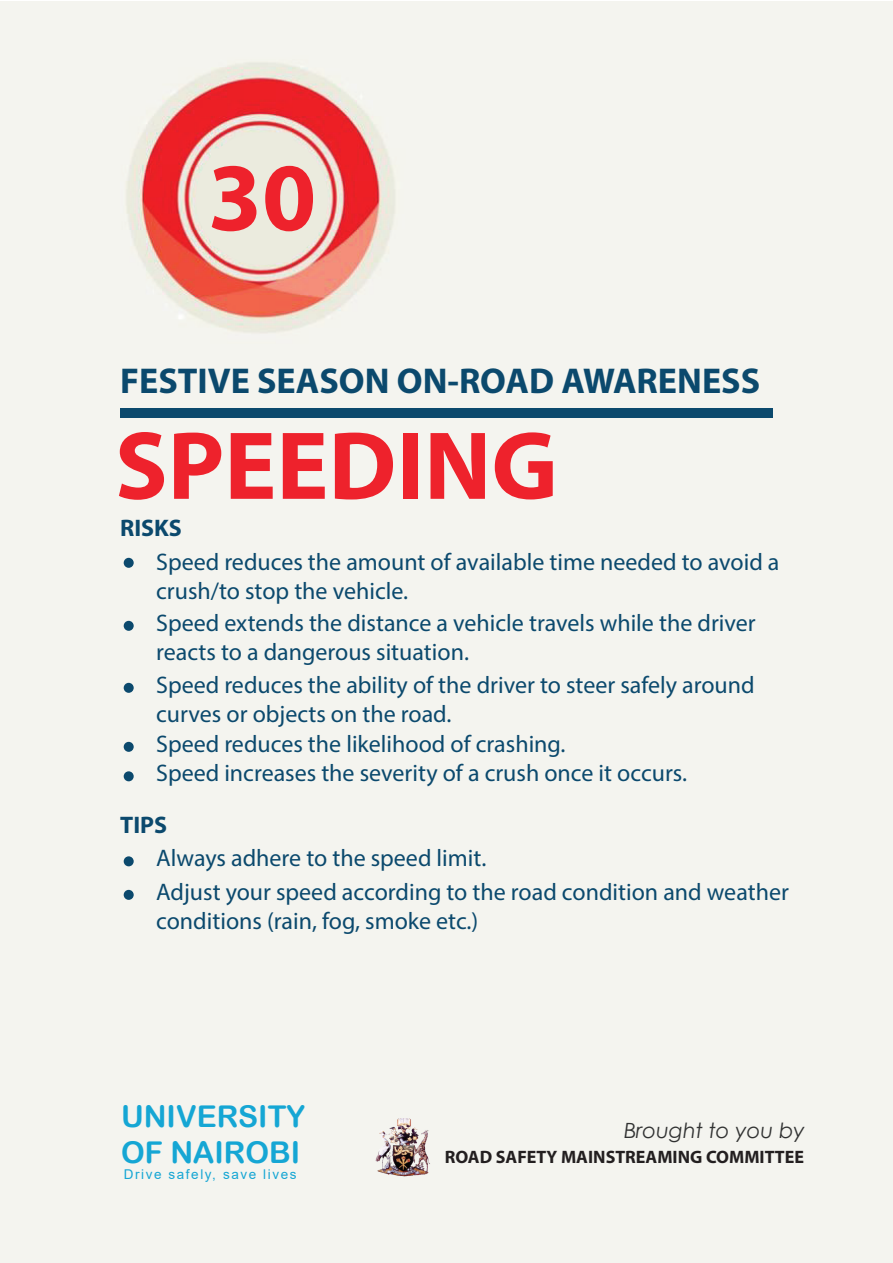
<style>
.page{position:relative;width:893px;height:1263px;background:#fff}
.page>*{position:absolute;margin:0;border:0;box-sizing:border-box;transform-origin:0 0}
.t1{font:700 97.5px "Myriad Pro";color:#ee222c}
.t2{font:700 36px "Myriad Pro";color:#0b496d}
.t3{font:30px/36px "Arial Rounded MT Bold";color:#15a6d4}
.t4{font:24px/28.8px "Myriad Pro";color:#0b496d}
.t5{font:700 24px "Myriad Pro";color:#0b496d}
.t6{font:italic 21px "Century Gothic";color:#313232}
.t7{font:700 18px "Myriad Pro";color:#231f20}
.t8{font:13.5px "Arial";letter-spacing:.12em;color:#15a6d4}
</style>
<div class="page">
<div style="left:0;top:2px;width:893px;height:1261px;background:#f4f4ef"></div>
<div style="left:120px;top:408px;width:653px;height:10px;background:#0b496d"></div>
<img style="left:126px;top:62px;width:269px;height:271px">
<div style="left:124px;top:558px;width:10px;height:10px;background:#0b496d;border-radius:50%"></div>
<div style="left:124px;top:621px;width:10px;height:10px;background:#0b496d;border-radius:50%"></div>
<div style="left:124px;top:683px;width:10px;height:10px;background:#0b496d;border-radius:50%"></div>
<div style="left:124px;top:742px;width:10px;height:10px;background:#0b496d;border-radius:50%"></div>
<div style="left:124px;top:771px;width:10px;height:10px;background:#0b496d;border-radius:50%"></div>
<div style="left:124px;top:856px;width:10px;height:10px;background:#0b496d;border-radius:50%"></div>
<div style="left:124px;top:890px;width:10px;height:10px;background:#0b496d;border-radius:50%"></div>
<div style="left:196px;top:133px;width:132px;height:132px;background:#ebebde;border-radius:50%"></div>
<img style="left:375px;top:1118px;width:55px;height:59px">
<h1 class="t1" style="left:208px;top:134px;width:110px">30</h1>
<h2 class="t2" style="left:120px;top:357px;width:641px">FESTIVE SEASON ON-ROAD AWARENESS</h2>
<h1 class="t1" style="left:115px;top:402px;width:444px">SPEEDING</h1>
<p class="t5" style="left:120px;top:513px;width:63px">RISKS</p>
<p class="t4" style="left:156px;top:547px;width:625px">Speed reduces the amount of available time needed to avoid a crush/to stop the vehicle.</p>
<p class="t4" style="left:156px;top:608px;width:601px">Speed extends the distance a vehicle travels while the driver reacts to a dangerous situation.</p>
<p class="t4" style="left:156px;top:670px;width:600px;line-height:29.5px">Speed reduces the ability of the driver to steer safely around curves or objects on the road.<br>Speed reduces the likelihood of crashing.<br>Speed increases the severity of a crush once it occurs.</p>
<p class="t5" style="left:120px;top:810px;width:48px">TIPS</p>
<p class="t4" style="left:156px;top:843px;width:332px">Always adhere to the speed limit.</p>
<p class="t4" style="left:156px;top:877px;width:634px">Adjust your speed according to the road condition and weather conditions (rain, fog, smoke etc.)</p>
<p class="t3" style="left:121px;top:1098px;width:186px">UNIVERSITY<br>OF NAIROBI</p>
<p class="t8" style="left:124px;top:1165px;width:174px">Drive safely, save lives</p>
<p class="t6" style="left:624px;top:1115px;width:182px">Brought to you by</p>
<p class="t7" style="left:445px;top:1145px;width:361px">ROAD SAFETY MAINSTREAMING COMMITTEE</p>
</div>
